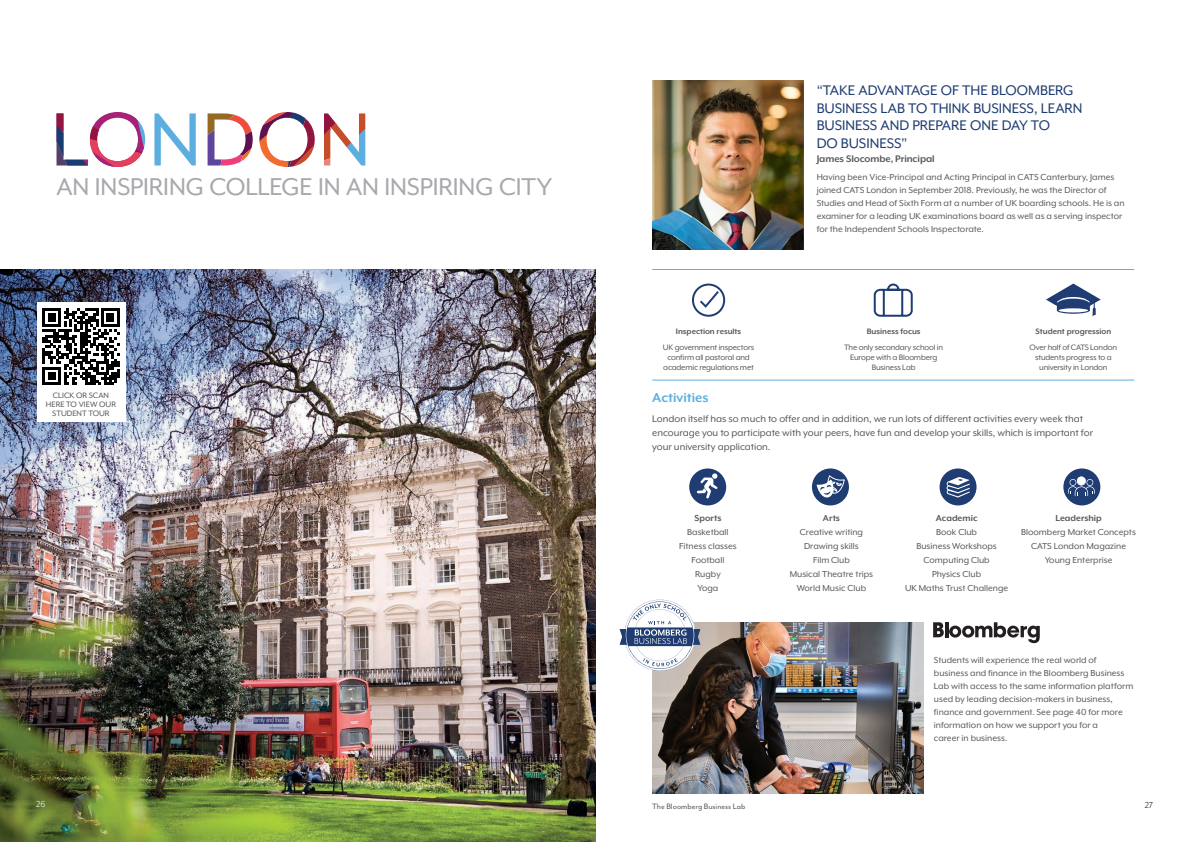
<style>
.page{position:relative;width:1191px;height:842px;background:#fff}
.page>*{position:absolute;margin:0;border:0;box-sizing:border-box;transform-origin:0 0}
._06a_Title_Sub_head{font:28px "Mr Eaves XL Mod OT";letter-spacing:.07em;color:#a8a9ad}
.t1{font:16px/17.5px "Mr Eaves XL Mod OT";letter-spacing:.075em;color:#1f3d72}
._07_Sub_Heads_Blue{font:700 15px "Mr Eaves XL Mod OT";color:#5daee0}
._02a_Lead_Para{font:11px/14px "Mr Eaves XL Mod OT";color:#57585a}
.t2{font:700 11px "Mr Eaves XL Mod OT";letter-spacing:-.01em;color:#57585a}
._04_Body_Copy{font:10px/13px "Mr Eaves XL Mod OT";color:#57585a}
.t3{font:700 10px "Mr Eaves XL Mod OT";color:#57585a}
.t4{font:10px "Mr Eaves XL Mod OT";color:#231f20}
.t5{font:10px "Mr Eaves XL Mod OT";color:#fff}
._01b_Icon_Body{font:9px/10px "Mr Eaves XL Mod OT";letter-spacing:-.02em;color:#57585a;text-align:center}
._01a_Icon_First_Line{font:700 9px "Mr Eaves XL Mod OT";color:#57585a}
._01a_Icon_First_Line-2{font:9px/9px "Mr Eaves XL Mod OT";letter-spacing:.065em;color:#57585a;text-align:center}
.t6{font:9px "Mr Eaves Mod OT";color:#57585a}
</style>
<div class="page">
<img style="left:0;top:269px;width:595px;height:573px">
<svg style="left:154px;top:113px;width:42px;height:52px"></svg>
<svg style="left:57px;top:112px;width:88px;height:55px"></svg>
<svg style="left:207px;top:113px;width:46px;height:52px"></svg>
<svg style="left:259px;top:112px;width:56px;height:55px"></svg>
<svg style="left:324px;top:113px;width:41px;height:52px"></svg>
<hr style="left:652px;top:269px;width:482px;height:1px;background:#5daee0">
<hr style="left:652px;top:380px;width:482px;height:1px;background:#5daee0">
<div style="left:689px;top:468px;width:37px;height:37px;background:#1f3d72;border-radius:50%"></div>
<div style="left:812px;top:468px;width:37px;height:37px;background:#1f3d72;border-radius:50%"></div>
<div style="left:939px;top:468px;width:37px;height:37px;background:#1f3d72;border-radius:50%"></div>
<div style="left:1063px;top:468px;width:37px;height:37px;background:#1f3d72;border-radius:50%"></div>
<svg style="left:816px;top:475px;width:28px;height:24px"></svg>
<svg style="left:697px;top:473px;width:20px;height:25px"></svg>
<svg style="left:1068px;top:477px;width:27px;height:19px"></svg>
<svg style="left:946px;top:477px;width:24px;height:21px"></svg>
<div style="left:1077px;top:477px;width:8px;height:8px;background:#fff;border-radius:50%"></div>
<img style="left:652px;top:622px;width:271px;height:172px">
<img style="left:652px;top:81px;width:151px;height:168px">
<div style="left:692px;top:284px;width:33px;height:33px;border:2px solid #1f3d72;border-radius:50%"></div>
<svg style="left:697px;top:289px;width:24px;height:20px"></svg>
<svg style="left:619px;top:599px;width:81px;height:72px"></svg>
<svg style="left:933px;top:622px;width:106px;height:21px"></svg>
<svg style="left:873px;top:283px;width:40px;height:34px"></svg>
<svg style="left:1046px;top:284px;width:54px;height:33px"></svg>
<div style="left:37px;top:303px;width:88px;height:118px;background:#fff"></div>
<svg style="left:43px;top:308px;width:77px;height:77px"></svg>
<p class="_06a_Title_Sub_head" style="left:56px;top:171px;width:495px">AN INSPIRING COLLEGE IN AN INSPIRING CITY</p>
<p class="_01a_Icon_First_Line-2" style="left:46px;top:390px;width:71px">CLICK OR SCAN<br>HERE TO VIEW OUR<br>STUDENT TOUR</p>
<p class="t5" style="left:36px;top:799px;width:11px">26</p>
<p class="t1" style="left:816px;top:81px;width:267px">“TAKE ADVANTAGE OF THE BLOOMBERG<br>BUSINESS LAB TO THINK BUSINESS, LEARN<br>BUSINESS AND PREPARE ONE DAY TO<br>DO BUSINESS”</p>
<p class="t2" style="left:816px;top:152px;width:120px">James Slocombe, Principal</p>
<p class="_04_Body_Copy" style="left:816px;top:171px;width:309px">Having been Vice-Principal and Acting Principal in CATS Canterbury, James joined CATS London in September 2018. Previously, he was the Director of Studies and Head of Sixth Form at a number of UK boarding schools. He is an examiner for a leading UK examinations board as well as a serving inspector for the Independent Schools Inspectorate.</p>
<p class="_01a_Icon_First_Line" style="left:676px;top:326px;width:67px">Inspection results</p>
<p class="_01b_Icon_Body" style="left:663px;top:342px;width:93px">UK government inspectors confirm all pastoral and academic regulations met</p>
<p class="_01a_Icon_First_Line" style="left:866px;top:326px;width:55px">Business focus</p>
<p class="_01b_Icon_Body" style="left:844px;top:342px;width:101px">The only secondary school in<br>Europe with a Bloomberg<br>Business Lab</p>
<p class="_01a_Icon_First_Line" style="left:1035px;top:326px;width:77px">Student progression</p>
<p class="_01b_Icon_Body" style="left:1029px;top:342px;width:89px">Over half of CATS London students progress to a university in London</p>
<p class="_07_Sub_Heads_Blue" style="left:652px;top:389px;width:58px">Activities</p>
<p class="_02a_Lead_Para" style="left:652px;top:411px;width:442px">London itself has so much to offer and in addition, we run lots of different activities every week that encourage you to participate with your peers, have fun and develop your skills, which is important for your university application.</p>
<p class="t3" style="left:694px;top:513px;width:28px">Sports</p>
<p class="_04_Body_Copy" style="left:687px;top:526px;width:43px">Basketball</p>
<p class="_04_Body_Copy" style="left:679px;top:540px;width:59px">Fitness classes</p>
<p class="_04_Body_Copy" style="left:691px;top:554px;width:34px">Football</p>
<p class="_04_Body_Copy" style="left:695px;top:568px;width:27px">Rugby</p>
<p class="_04_Body_Copy" style="left:697px;top:582px;width:22px">Yoga</p>
<p class="t3" style="left:823px;top:513px;width:19px">Arts</p>
<p class="_04_Body_Copy" style="left:800px;top:526px;width:65px">Creative writing</p>
<p class="_04_Body_Copy" style="left:804px;top:540px;width:56px">Drawing skills</p>
<p class="_04_Body_Copy" style="left:813px;top:554px;width:38px">Film Club</p>
<p class="_04_Body_Copy" style="left:789px;top:568px;width:85px">Musical Theatre trips</p>
<p class="_04_Body_Copy" style="left:797px;top:582px;width:71px">World Music Club</p>
<p class="t3" style="left:935px;top:513px;width:43px">Academic</p>
<p class="_04_Body_Copy" style="left:936px;top:526px;width:42px">Book Club</p>
<p class="_04_Body_Copy" style="left:916px;top:540px;width:82px">Business Workshops</p>
<p class="_04_Body_Copy" style="left:923px;top:554px;width:68px">Computing Club</p>
<p class="_04_Body_Copy" style="left:932px;top:568px;width:50px">Physics Club</p>
<p class="_04_Body_Copy" style="left:905px;top:582px;width:105px">UK Maths Trust Challenge</p>
<p class="t3" style="left:1055px;top:513px;width:48px">Leadership</p>
<p class="_04_Body_Copy" style="left:1021px;top:525px;width:116px;line-height:14px;text-align:center">Bloomberg Market Concepts<br>CATS London Magazine</p>
<p class="_04_Body_Copy" style="left:1044px;top:554px;width:69px">Young Enterprise</p>
<p class="t6" style="left:652px;top:801px;width:95px">The Bloomberg Business Lab</p>
<p class="_04_Body_Copy" style="left:934px;top:653px;width:201px">Students will experience the real world of business and finance in the Bloomberg Business Lab with access to the same information platform used by leading decision-makers in business, finance and government. See page 40 for more information on how we support you for a<br>career in business.</p>
<p class="t4" style="left:1144px;top:799px;width:10px">27</p>
</div>
